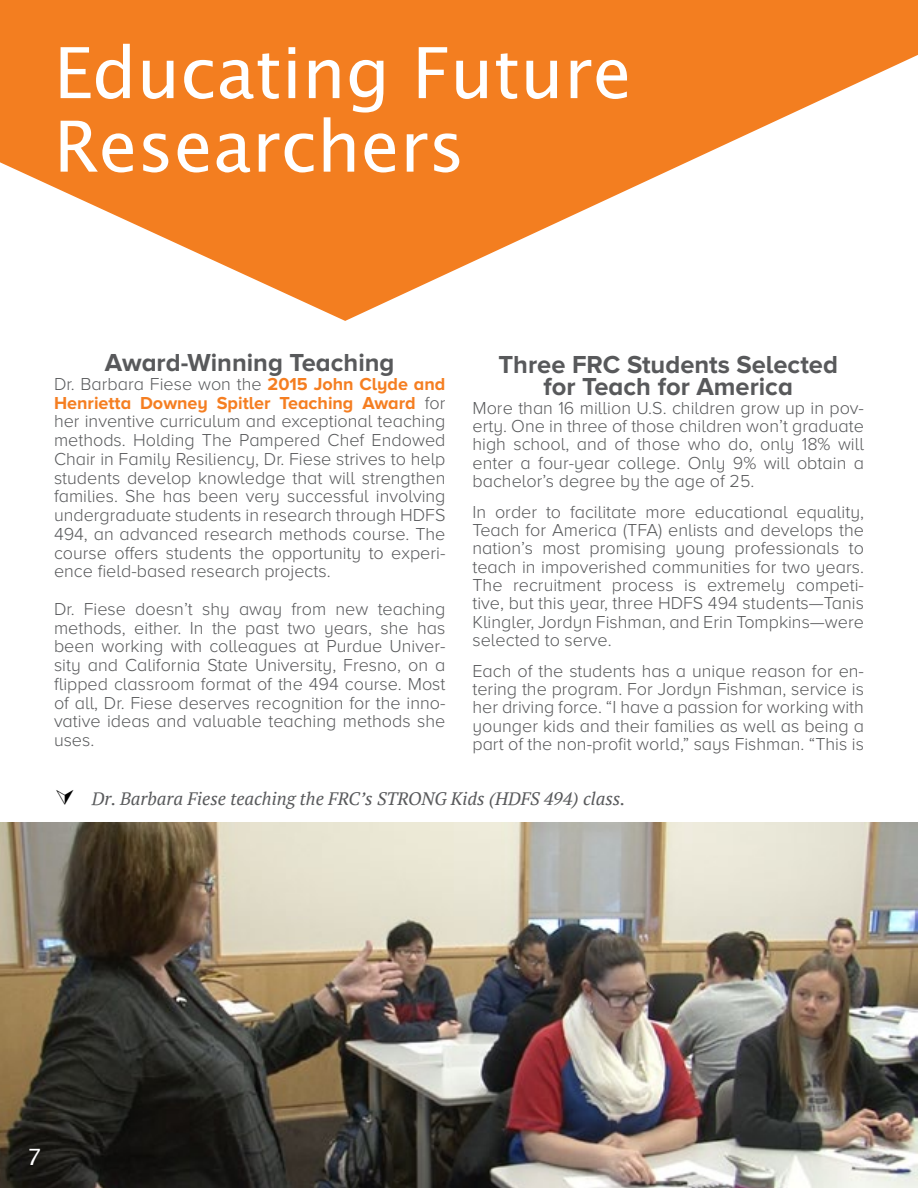
<style>
.page{position:relative;width:918px;height:1188px;background:#fff}
.page>*{position:absolute;margin:0;border:0;box-sizing:border-box;transform-origin:0 0}
.t1{font:70.5px/73.5px "Lucida Sans";color:#fff}
.t2{font:700 25.5px/22.5px "Proxima Nova A";color:#58595b;text-align:center}
.t3{font:22.5px "Lucida Sans";color:#fff}
.t4{font:300 18px/18.8px "Proxima Nova A";color:#58595b;text-align:justify}
.t5{font:italic 18px "PT Serif";color:#58595b}
.s1{font-weight:700;color:#f57e21}
</style>
<div class="page">
<img style="left:0;top:822px;width:918px;height:366px">
<svg style="left:0;top:0;width:918px;height:321px;fill:#f37e20"></svg>
<h1 class="t1" style="left:54px;top:36px;width:579px">Educating Future<br>Researchers</h1>
<h2 class="t2" style="left:105px;top:351px;width:291px">Award-Winning Teaching</h2>
<p class="t4" style="left:54px;top:374px;width:393px">Dr. Barbara Fiese won the <span class="s1">2015 John Clyde and Henrietta Downey Spitler Teaching Award</span> for her inventive curriculum and exceptional teaching methods. Holding The Pampered Chef Endowed Chair in Family Resiliency, Dr. Fiese strives to help students develop knowledge that will strengthen families. She has been very successful involving undergraduate students in research through HDFS 494, an advanced research methods course. The course offers students the opportunity to experi&shy;ence field-based research projects.</p>
<p class="t4" style="left:54px;top:599px;width:393px">Dr. Fiese doesn’t shy away from new teaching methods, either. In the past two years, she has been working with colleagues at Purdue Univer&shy;sity and California State University, Fresno, on a flipped classroom format of the 494 course. Most of all, Dr. Fiese deserves recognition for the inno&shy;vative ideas and valuable teaching methods she uses.</p>
<h2 class="t2" style="left:498px;top:353px;width:341px">Three FRC Students Selected for Teach for America</h2>
<p class="t4" style="left:472px;top:398px;width:393px">More than 16 million U.S. children grow up in pov&shy;erty. One in three of those children won’t graduate high school, and of those who do, only 18% will enter a four-year college. Only 9% will obtain a bachelor’s degree by the age of 25.</p>
<p class="t4" style="left:472px;top:502px;width:393px">In order to facilitate more educational equality, Teach for America (TFA) enlists and develops the nation’s most promising young professionals to teach in impoverished communities for two years.<br>The recruitment process is extremely competi&shy;tive, but this year, three HDFS 494 students—Tanis Klingler, Jordyn Fishman, and Erin Tompkins—were selected to serve.</p>
<p class="t4" style="left:472px;top:661px;width:393px">Each of the students has a unique reason for en&shy;tering the program. For Jordyn Fishman, service is her driving force. “I have a passion for working with younger kids and their families as well as being a part of the non-profit world,” says Fishman. “This is</p>
<p class="t5" style="left:92px;top:787px;width:535px">Dr. Barbara Fiese teaching the FRC’s STRONG Kids (HDFS 494) class.</p>
<p class="t3" style="left:27px;top:1145px;width:16px">7</p>
</div>
